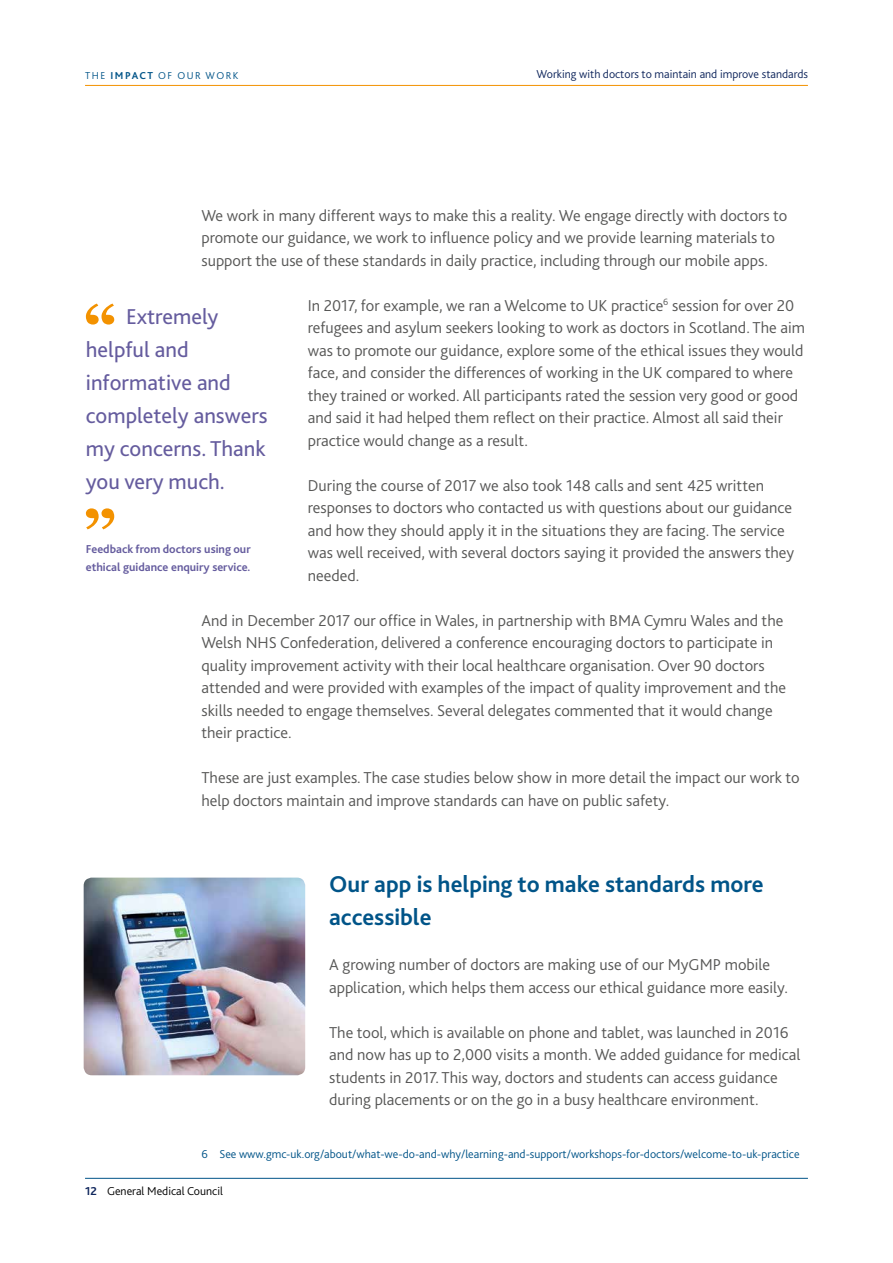
<style>
.page{position:relative;width:893px;height:1263px;background:#fff}
.page>*{position:absolute;margin:0;border:0;box-sizing:border-box;transform-origin:0 0}
.t1{font:700 24px/33px "Bliss 2";color:#005488}
.t2{font:22.5px/33px "Bliss 2";color:#655c9e}
.t3{font:300 16.5px/22.5px "Bliss 2";color:#575756}
.t4{font:300 12px "Bliss 2";color:#005488}
.t5{font:700 12px/18px "Bliss 2";color:#655c9e}
.t6{font:300 12px "Bliss 2";color:#0f265c}
.t7{font:300 12px "Bliss 2";color:#000}
.t8{font:300 10.5px "Bliss 2";letter-spacing:.14em;color:#005488}
.s1{font-weight:700}
.s2{font-weight:700;color:#0f265c}
</style>
<div class="page">
<hr style="left:85px;top:1178px;width:723px;height:1px;background:#005488">
<hr style="left:85px;top:85px;width:723px;height:1px;background:#f39200">
<svg style="left:86px;top:304px;width:28px;height:21px"></svg>
<svg style="left:86px;top:508px;width:28px;height:21px"></svg>
<img style="left:84px;top:878px;width:221px;height:197px">
<p class="t8" style="left:85px;top:69px;width:155px">THE <span class="s1">IMPACT</span> OF OUR WORK</p>
<p class="t6" style="left:537px;top:67px;width:273px">Working with doctors to maintain and improve standards</p>
<p class="t3" style="left:201px;top:203px;width:587px">We work in many different ways to make this a reality. We engage directly with doctors to promote our guidance, we work to influence policy and we provide learning materials to support the use of these standards in daily practice, including through our mobile apps.</p>
<p class="t3" style="left:308px;top:293px;width:499px">In 2017, for example, we ran a Welcome to UK practice<sup>6</sup> session for over 20 refugees and asylum seekers looking to work as doctors in Scotland. The aim was to promote our guidance, explore some of the ethical issues they would face, and consider the differences of working in the UK compared to where they trained or worked. All participants rated the session very good or good and said it had helped them reflect on their practice. Almost all said their practice would change as a result.</p>
<p class="t3" style="left:308px;top:473px;width:488px">During the course of 2017 we also took 148 calls and sent 425 written responses to doctors who contacted us with questions about our guidance and how they should apply it in the situations they are facing. The service was well received, with several doctors saying it provided the answers they needed.</p>
<p class="t3" style="left:201px;top:608px;width:586px">And in December 2017 our office in Wales, in partnership with BMA Cymru Wales and the Welsh NHS Confederation, delivered a conference encouraging doctors to participate in quality improvement activity with their local healthcare organisation. Over 90 doctors attended and were provided with examples of the impact of quality improvement and the skills needed to engage themselves. Several delegates commented that it would change their practice.</p>
<p class="t3" style="left:201px;top:766px;width:600px">These are just examples. The case studies below show in more detail the impact our work to help doctors maintain and improve standards can have on public safety.</p>
<h2 class="t2" style="left:86px;top:299px;width:183px;text-indent:40px">Extremely helpful and informative and completely answers my concerns. Thank you very much.</h2>
<p class="t5" style="left:86px;top:540px;width:166px">Feedback from doctors using our ethical guidance enquiry service.</p>
<h1 class="t1" style="left:329px;top:867px;width:436px">Our app is helping to make standards more accessible</h1>
<p class="t3" style="left:329px;top:953px;width:460px">A growing number of doctors are making use of our MyGMP mobile application, which helps them access our ethical guidance more easily.</p>
<p class="t3" style="left:329px;top:1020px;width:473px">The tool, which is available on phone and tablet, was launched in 2016 and now has up to 2,000 visits a month. We added guidance for medical students in 2017. This way, doctors and students can access guidance during placements or on the go in a busy healthcare environment.</p>
<p class="t4" style="left:201px;top:1147px;width:600px">6 See www.gmc-uk.org/about/what-we-do-and-why/learning-and-support/workshops-for-doctors/welcome-to-uk-practice</p>
<p class="t7" style="left:85px;top:1184px;width:139px"><span class="s2">12</span> General Medical Council</p>
</div>
